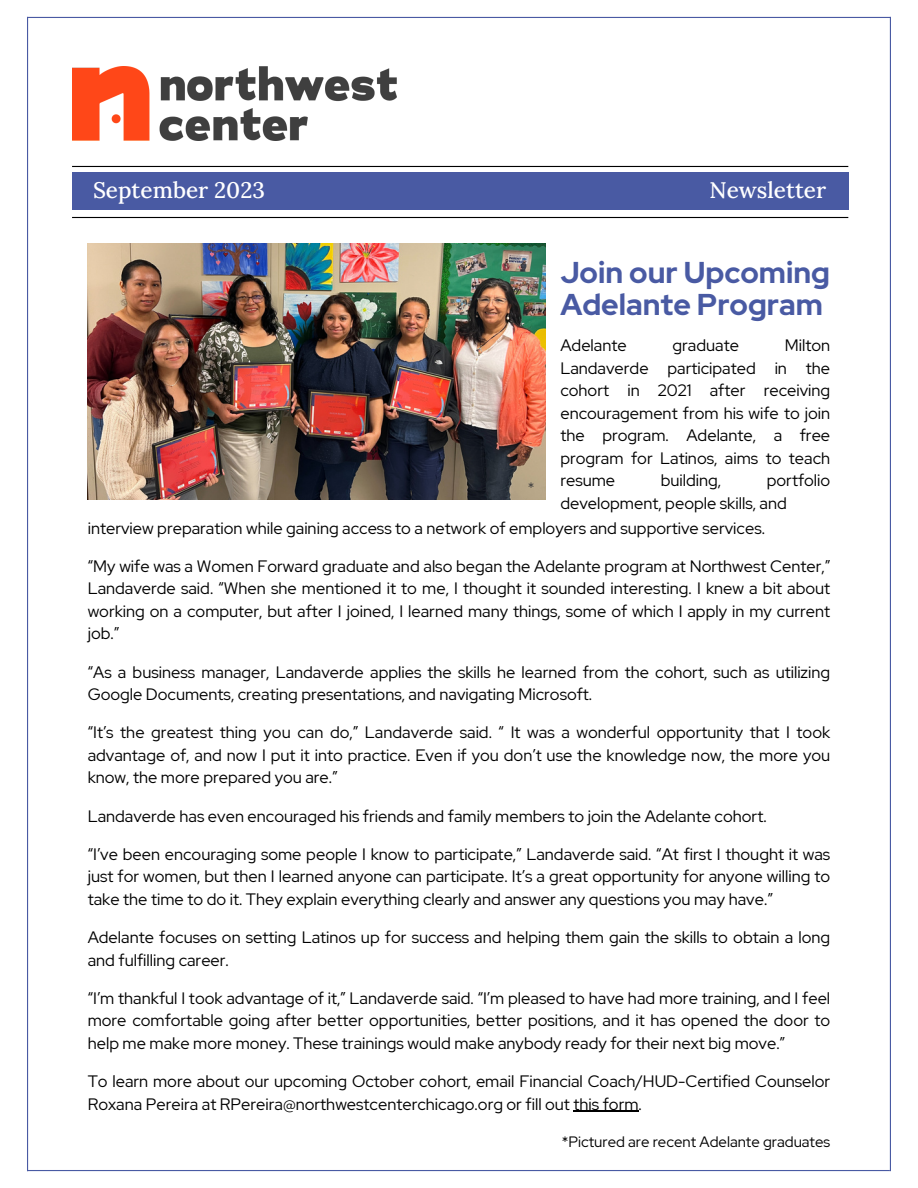
<style>
.page{position:relative;width:918px;height:1188px;background:#fff}
.page>*{position:absolute;margin:0;border:0;box-sizing:border-box;transform-origin:0 0}
.t1{font:700 30px "Red Hat Display";color:#495aa3}
.t2{font:500 22.5px "Lora";color:#fff}
.t3{font:16.5px/22.5px "Red Hat Display";color:#000;text-align:justify}
.t4{font:15px "Red Hat Display";color:#000}
.t5{font:15px "Red Hat Display";color:#404040}
</style>
<div class="page">
<hr style="left:890px;top:17px;width:1px;height:1154px;background:#495aa3">
<hr style="left:27px;top:17px;width:1px;height:1154px;background:#495aa3">
<hr style="left:27px;top:17px;width:864px;height:1px;background:#495aa3">
<hr style="left:27px;top:1170px;width:863px;height:1px;background:#495aa3">
<img style="left:72px;top:66px;width:324px;height:74px">
<div style="left:72px;top:173px;width:776px;height:37px;background:#495aa3"></div>
<hr style="left:72px;top:166px;width:776px;height:1px;background:#000">
<hr style="left:72px;top:217px;width:776px;height:1px;background:#000">
<img style="left:88px;top:244px;width:458px;height:255px">
<hr style="left:574px;top:1111px;width:65px;height:1px;background:#000">
<p class="t2" style="left:93px;top:176px;width:173px">September 2023</p>
<p class="t2" style="left:709px;top:176px;width:118px">Newsletter</p>
<p class="t5" style="left:528px;top:478px;width:8px">*</p>
<p class="t1" style="left:560px;top:253px;width:271px">Join our Upcoming</p>
<p class="t1" style="left:560px;top:284px;width:264px">Adelante Program</p>
<p class="t3" style="left:560px;top:334px;width:68px">Adelante</p>
<p class="t3" style="left:673px;top:334px;width:68px">graduate</p>
<p class="t3" style="left:560px;top:334px;width:271px;text-indent:224px">Milton Landaverde participated in the cohort in 2021 after receiving encouragement from his wife to join the program. Adelante, a free program for Latinos, aims to teach resume</p>
<p class="t3" style="left:560px;top:469px;width:271px;text-indent:206px">portfolio development, people skills, and</p>
<p class="t3" style="left:661px;top:469px;width:62px">building,</p>
<p class="t3" style="left:88px;top:517px;width:679px">interview preparation while gaining access to a network of employers and supportive services.</p>
<p class="t3" style="left:88px;top:555px;width:744px">“My wife was a Women Forward graduate and also began the Adelante program at Northwest Center,” Landaverde said. “When she mentioned it to me, I thought it sounded interesting. I knew a bit about working on a computer, but after I joined, I learned many things, some of which I apply in my current job.”</p>
<p class="t3" style="left:88px;top:661px;width:744px">“As a business manager, Landaverde applies the skills he learned from the cohort, such as utilizing<br>Google Documents, creating presentations, and navigating Microsoft.</p>
<p class="t3" style="left:88px;top:721px;width:744px">“It’s the greatest thing you can do,” Landaverde said. “ It was a wonderful opportunity that I took advantage of, and now I put it into practice. Even if you don’t use the knowledge now, the more you know, the more prepared you are.”</p>
<p class="t3" style="left:88px;top:805px;width:680px">Landaverde has even encouraged his friends and family members to join the Adelante cohort.</p>
<p class="t3" style="left:88px;top:843px;width:744px">“I’ve been encouraging some people I know to participate,” Landaverde said. “At first I thought it was just for women, but then I learned anyone can participate. It’s a great opportunity for anyone willing to take the time to do it. They explain everything clearly and answer any questions you may have.”</p>
<p class="t3" style="left:88px;top:926px;width:744px">Adelante focuses on setting Latinos up for success and helping them gain the skills to obtain a long and fulfilling career.</p>
<p class="t3" style="left:88px;top:987px;width:744px">“I’m thankful I took advantage of it,” Landaverde said. “I’m pleased to have had more training, and I feel more comfortable going after better opportunities, better positions, and it has opened the door to help me make more money. These trainings would make anybody ready for their next big move.”</p>
<p class="t3" style="left:88px;top:1070px;width:744px">To learn more about our upcoming October cohort, email Financial Coach/HUD-Certified Counselor<br>Roxana Pereira at RPereira@northwestcenterchicago.org or fill out this form.</p>
<p class="t4" style="left:562px;top:1131px;width:270px">*Pictured are recent Adelante graduates</p>
</div>
